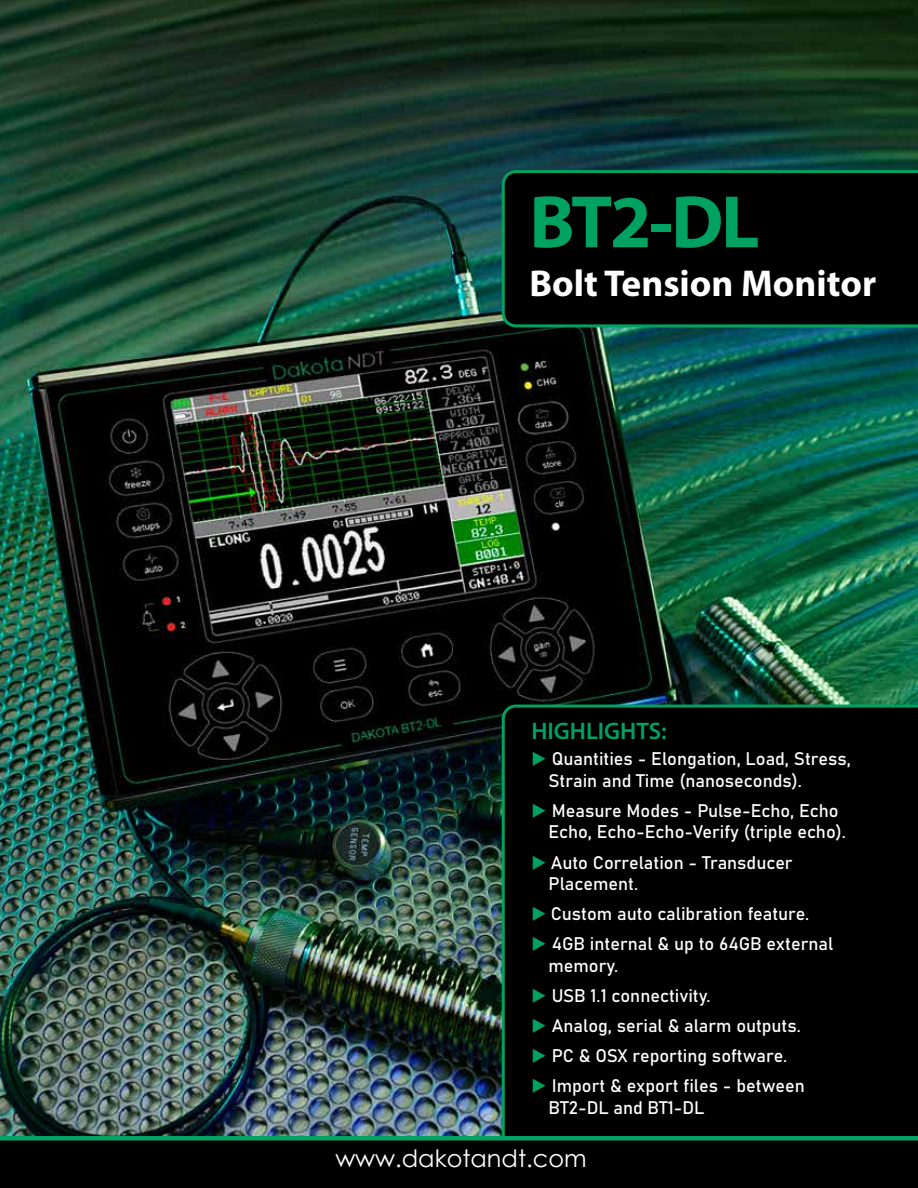
<style>
.page{position:relative;width:918px;height:1188px;background:#fff}
.page>*{position:absolute;margin:0;border:0;box-sizing:border-box;transform-origin:0 0}
.t1{font:700 75px "Myriad Pro";color:#00a261}
.t2{font:700 37.5px "Myriad Pro";color:#fff}
.t3{font:24px "Century Gothic";color:#fff}
.t4{font:600 24px "Myriad Pro";color:#00a261}
.t5{font:18px/30.2px "Bahnschrift";color:#fff}
.s1{color:#00a261}
</style>
<div class="page">
<img style="left:0;top:0;width:918px;height:1136px">
<div style="left:502px;top:705px;width:416px;height:431px;background:#000"></div>
<svg style="left:502px;top:170px;width:416px;height:157px;background:#000b06"></svg>
<svg style="left:0;top:1136px;width:918px;height:52px;background:#000e08"></svg>
<h1 class="t1" style="left:529px;top:173px;width:232px">BT2-DL</h1>
<h2 class="t2" style="left:529px;top:259px;width:348px">Bolt Tension Monitor</h2>
<h3 class="t4" style="left:531px;top:716px;width:137px">HIGHLIGHTS:</h3>
<p class="t5" style="left:549px;top:747px;width:304px;line-height:21.6px;text-indent:-17px"><span class="s1">▶</span> Quantities - Elongation, Load, Stress,<br>Strain and Time (nanoseconds).</p>
<p class="t5" style="left:549px;top:798px;width:299px;line-height:21.6px;text-indent:-17px"><span class="s1">▶</span> Measure Modes - Pulse-Echo, Echo<br>Echo, Echo-Echo-Verify (triple echo).</p>
<p class="t5" style="left:549px;top:850px;width:246px;line-height:21.6px;text-indent:-17px"><span class="s1">▶</span> Auto Correlation - Transducer<br>Placement.</p>
<p class="t5" style="left:531px;top:898px;width:303px"><span class="s1">▶</span> Custom auto calibration feature.<br><span class="s1">▶</span> 4GB internal &amp; up to 64GB external</p>
<p class="t5" style="left:531px;top:949px;width:275px;text-indent:17px">memory.<br><span class="s1">▶</span> USB 1.1 connectivity.<br><span class="s1">▶</span> Analog, serial &amp; alarm outputs. <span class="s1">▶</span> PC &amp; OSX reporting software. <span class="s1">▶</span> Import &amp; export files - between</p>
<p class="t5" style="left:549px;top:1091px;width:157px">BT2-DL and BT1-DL</p>
<h3 class="t3" style="left:335px;top:1141px;width:253px">www.dakotandt.com</h3>
</div>
